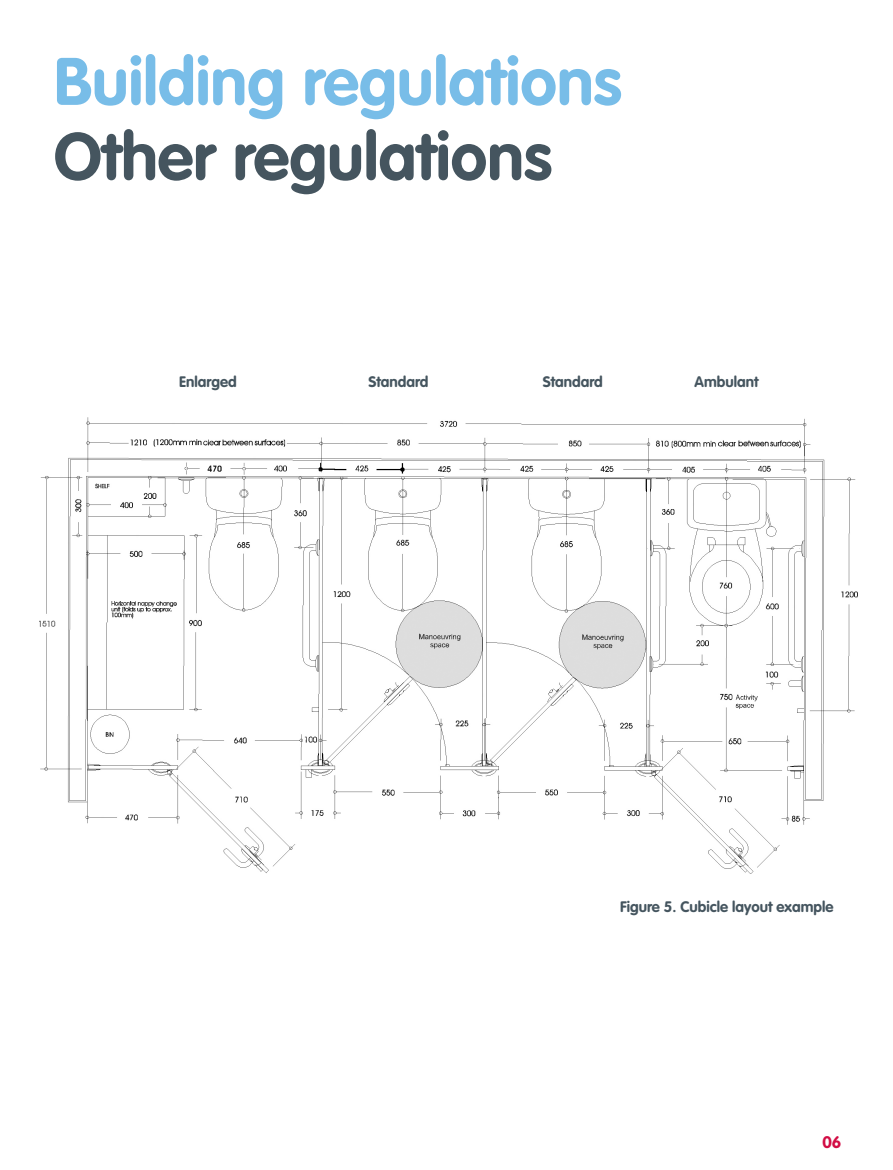
<style>
.page{position:relative;width:893px;height:1170px;background:#fff}
.page>*{position:absolute;margin:0;border:0;box-sizing:border-box;transform-origin:0 0}
.t1{font:700 66px "VAG Rounded Std";color:#78bde8}
.t2{font:700 66px "VAG Rounded Std";color:#45555f}
.t3{font:700 16.5px "VAG Rounded Std";color:#d20d44}
.t4{font:700 15px "VAG Rounded Std";color:#45555f}
</style>
<div class="page">
<img style="left:39px;top:417px;width:818px;height:456px">
<p class="t1" style="left:54px;top:43px;width:569px">Building regulations</p>
<p class="t2" style="left:54px;top:118px;width:500px">Other regulations</p>
<p class="t4" style="left:179px;top:373px;width:59px">Enlarged</p>
<p class="t4" style="left:368px;top:373px;width:61px">Standard</p>
<p class="t4" style="left:543px;top:373px;width:62px">Standard</p>
<p class="t4" style="left:694px;top:373px;width:65px">Ambulant</p>
<p class="t4" style="left:620px;top:897px;width:215px">Figure 5. Cubicle layout example</p>
<p class="t3" style="left:822px;top:1132px;width:20px">06</p>
</div>
